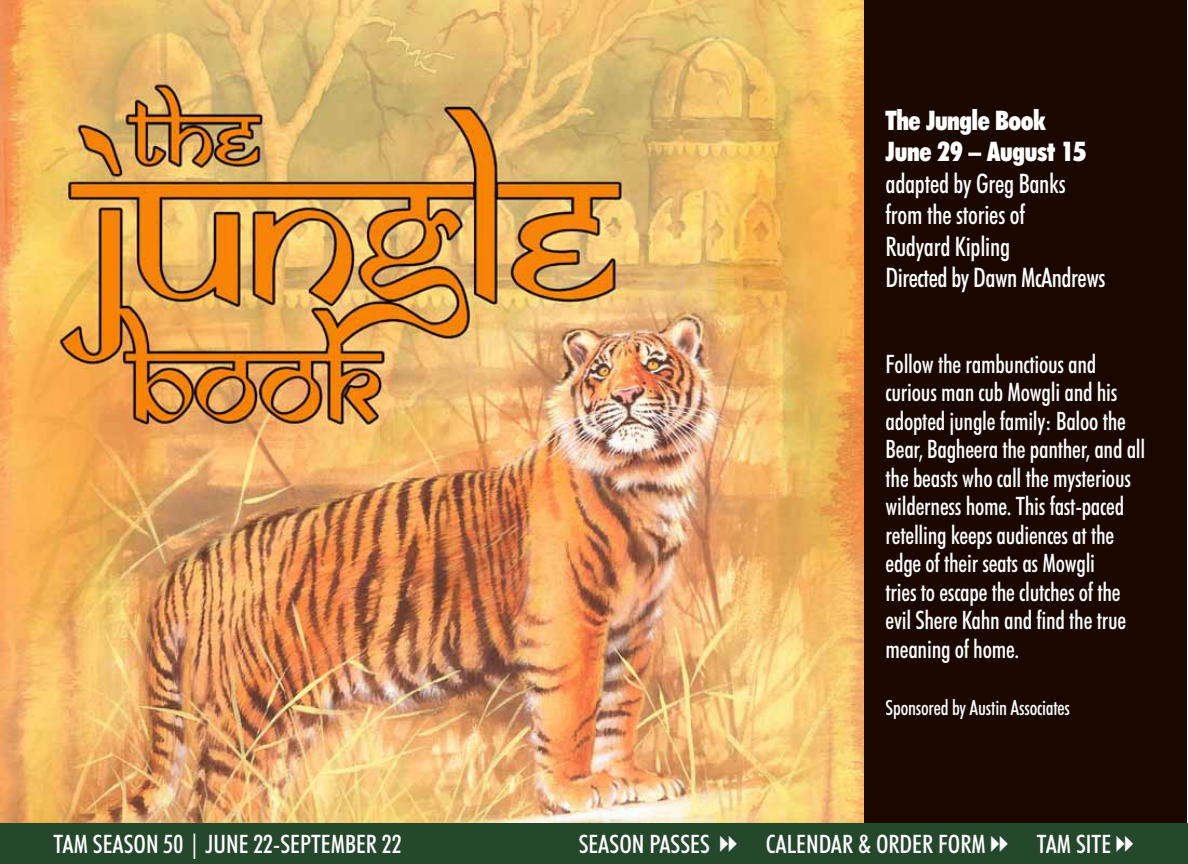
<style>
.page{position:relative;width:1188px;height:864px;background:#fff}
.page>*{position:absolute;margin:0;border:0;box-sizing:border-box;transform-origin:0 0}
.t1{font:500 condensed 27px/31.5px "Futura BT";letter-spacing:-.01em;color:#fff;scale:.95 1}
.t2{font:900 condensed 27px/31.5px "Futura BT";letter-spacing:-.01em;color:#fff;scale:.95 1}
.t3{font:500 condensed 25.5px/28.5px "Futura BT";letter-spacing:-.01em;color:#fff;scale:.95 1}
.t4{font:500 condensed 25.5px "Futura BT";letter-spacing:-.01em;color:#fff}
.t5{font:500 condensed 21px "Futura BT";letter-spacing:-.01em;color:#fff;scale:.95 1}
</style>
<div class="page">
<div style="left:858px;top:0;width:329px;height:864px;background:#190700"></div>
<img style="left:0;top:0;width:864px;height:824px">
<div style="left:0;top:824px;width:1188px;height:40px;background:#25472c"></div>
<p class="t2" style="left:886px;top:104px;width:213px">The Jungle Book<br>June 29 – August 15</p>
<p class="t1" style="left:886px;top:167px;width:233px">adapted by Greg Banks from the stories of<br>Rudyard Kipling<br>Directed by Dawn McAndrews</p>
<p class="t3" style="left:886px;top:349px;width:275px">Follow the rambunctious and curious man cub Mowgli and his adopted jungle family: Baloo the<br>Bear, Bagheera the panther, and all the beasts who call the mysterious wilderness home. This fast-paced retelling keeps audiences at the edge of their seats as Mowgli<br>tries to escape the clutches of the evil Shere Kahn and find the true meaning of home.</p>
<p class="t5" style="left:886px;top:694px;width:196px">Sponsored by Austin Associates</p>
<p class="t4" style="left:53px;top:828px;width:350px">TAM SEASON 50 | JUNE 22-SEPTEMBER 22</p>
<p class="t4" style="left:579px;top:828px;width:133px">SEASON PASSES</p>
<p class="t4" style="left:766px;top:828px;width:221px">CALENDAR &amp; ORDER FORM</p>
<p class="t4" style="left:1037px;top:828px;width:76px">TAM SITE</p>
</div>
